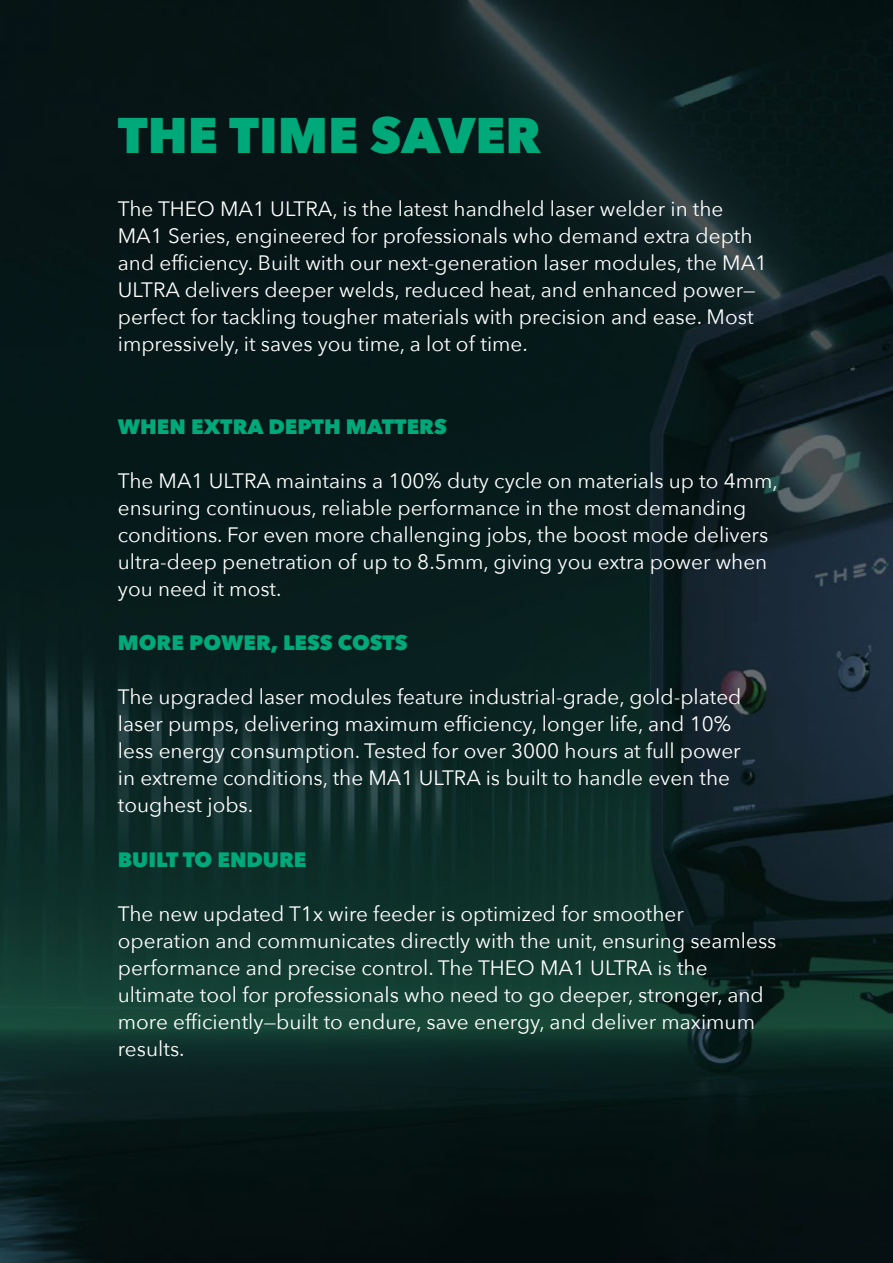
<style>
.page{position:relative;width:893px;height:1263px;background:#fff}
.page>*{position:absolute;margin:0;border:0;box-sizing:border-box;transform-origin:0 0}
.t1{font:800 49.95px "Avenir Next";color:#00a97a}
.t2{font:20.85px/27px "Avenir Next";color:#fff}
.t3{font:800 20.85px "Avenir Next";color:#00a97a}
</style>
<div class="page">
<img style="left:0;top:0;width:893px;height:1263px">
<h1 class="t1" style="left:118px;top:105px;width:425px">THE TIME SAVER</h1>
<p class="t2" style="left:118px;top:194px;width:651px">The THEO MA1 ULTRA, is the latest handheld laser welder in the MA1 Series, engineered for professionals who demand extra depth and efficiency. Built with our next-generation laser modules, the MA1<br>ULTRA delivers deeper welds, reduced heat, and enhanced power— perfect for tackling tougher materials with precision and ease. Most impressively, it saves you time, a lot of time.</p>
<p class="t3" style="left:118px;top:414px;width:331px">WHEN EXTRA DEPTH MATTERS</p>
<p class="t2" style="left:118px;top:466px;width:661px">The MA1 ULTRA maintains a 100% duty cycle on materials up to 4mm, ensuring continuous, reliable performance in the most demanding conditions. For even more challenging jobs, the boost mode delivers ultra-deep penetration of up to 8.5mm, giving you extra power when you need it most.</p>
<p class="t3" style="left:118px;top:630px;width:291px">MORE POWER, LESS COSTS</p>
<p class="t2" style="left:118px;top:683px;width:625px">The upgraded laser modules feature industrial-grade, gold-plated laser pumps, delivering maximum efficiency, longer life, and 10% less energy consumption. Tested for over 3000 hours at full power in extreme conditions, the MA1 ULTRA is built to handle even the toughest jobs.</p>
<p class="t3" style="left:118px;top:846px;width:190px">BUILT TO ENDURE</p>
<p class="t2" style="left:118px;top:899px;width:660px">The new updated T1x wire feeder is optimized for smoother operation and communicates directly with the unit, ensuring seamless performance and precise control. The THEO MA1 ULTRA is the ultimate tool for professionals who need to go deeper, stronger, and more efficiently—built to endure, save energy, and deliver maximum results.</p>
</div>
